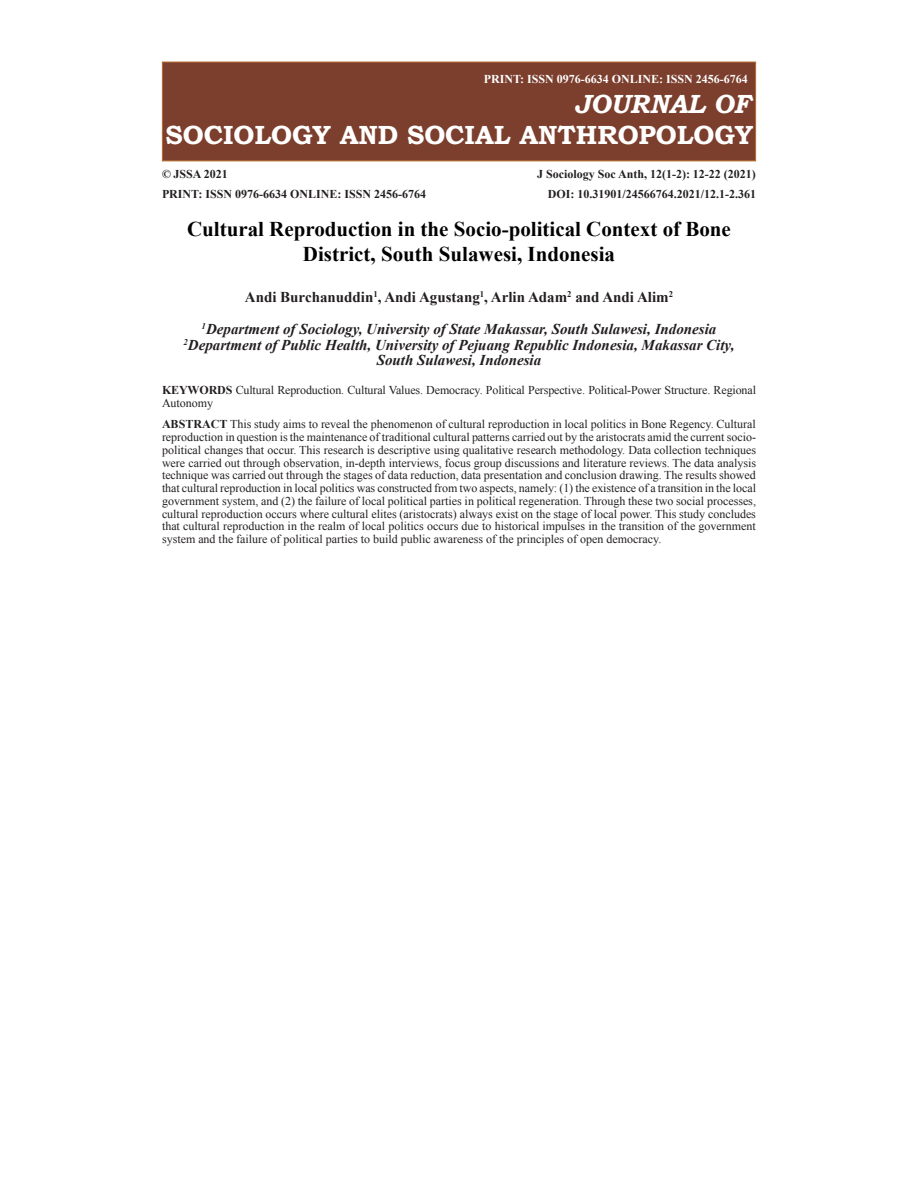
<style>
.page{position:relative;width:918px;height:1188px;background:#fff}
.page>*{position:absolute;margin:0;border:0;box-sizing:border-box;transform-origin:0 0}
.t1{font:700 26.25px "Bookman Old Style";letter-spacing:-.005em;color:#fff}
.t2{font:italic 700 26.25px "Bookman Old Style";color:#fff}
.J_Title{font:700 21px/25.2px "Times New Roman";color:#000;text-align:center}
.Department{font:italic 700 15px/15.8px "Times New Roman";color:#231f20;text-align:center}
.Author{font:700 15px "Times New Roman";color:#231f20}
.Abstract{font:12px/12.8px "Times New Roman";color:#231f20;text-align:justify}
.t3{font:700 12px "Times New Roman";color:#231f20}
.Key_Words{font:12px/12.8px "Times New Roman";letter-spacing:-.01em;color:#231f20}
.t4{font:700 12px "Times New Roman";color:#fff}
.s1{font-weight:700}
</style>
<div class="page">
<div style="left:162px;top:62px;width:594px;height:99px;background:#7c3f2d;border:1px solid #b16b2b"></div>
<p class="t4" style="left:484px;top:70px;width:266px">PRINT: ISSN 0976-6634 ONLINE: ISSN 2456-6764</p>
<p class="t2" style="left:574px;top:85px;width:178px">JOURNAL OF</p>
<p class="t1" style="left:166px;top:116px;width:589px">SOCIOLOGY AND SOCIAL ANTHROPOLOGY</p>
<p class="t3" style="left:162px;top:166px;width:67px">© JSSA 2021</p>
<p class="t3" style="left:162px;top:186px;width:266px">PRINT: ISSN 0976-6634 ONLINE: ISSN 2456-6764</p>
<p class="J_Title" style="left:187px;top:216px;width:545px">Cultural Reproduction in the Socio-political Context of Bone<br>District, South Sulawesi, Indonesia</p>
<p class="Author" style="left:245px;top:287px;width:430px">Andi Burchanuddin<sup>1</sup>, Andi Agustang<sup>1</sup>, Arlin Adam<sup>2</sup> and Andi Alim<sup>2</sup></p>
<p class="Department" style="left:184px;top:321px;width:552px"><sup>1</sup>Department of Sociology, University of State Makassar, South Sulawesi, Indonesia<br><sup>2</sup>Department of Public Health, University of Pejuang Republic Indonesia, Makassar City,<br>South Sulawesi, Indonesia</p>
<p class="Key_Words" style="left:162px;top:383px;width:596px"><span class="s1">KEYWORDS</span> Cultural Reproduction. Cultural Values. Democracy. Political Perspective. Political-Power Structure. Regional<br>Autonomy</p>
<p class="Abstract" style="left:162px;top:418px;width:596px"><span class="s1">ABSTRACT</span> This study aims to reveal the phenomenon of cultural reproduction in local politics in Bone Regency. Cultural reproduction in question is the maintenance of traditional cultural patterns carried out by the aristocrats amid the current socio&shy;political changes that occur. This research is descriptive using qualitative research methodology. Data collection techniques were carried out through observation, in-depth interviews, focus group discussions and literature reviews. The data analysis technique was carried out through the stages of data reduction, data presentation and conclusion drawing. The results showed that cultural reproduction in local politics was constructed from two aspects, namely: (1) the existence of a transition in the local government system, and (2) the failure of local political parties in political regeneration. Through these two social processes, cultural reproduction occurs where cultural elites (aristocrats) always exist on the stage of local power. This study concludes that cultural reproduction in the realm of local politics occurs due to historical impulses in the transition of the government system and the failure of political parties to build public awareness of the principles of open democracy.</p>
<p class="t3" style="left:537px;top:166px;width:220px">J Sociology Soc Anth, 12(1-2): 12-22 (2021)</p>
<p class="t3" style="left:548px;top:186px;width:210px">DOI: 10.31901/24566764.2021/12.1-2.361</p>
</div>
